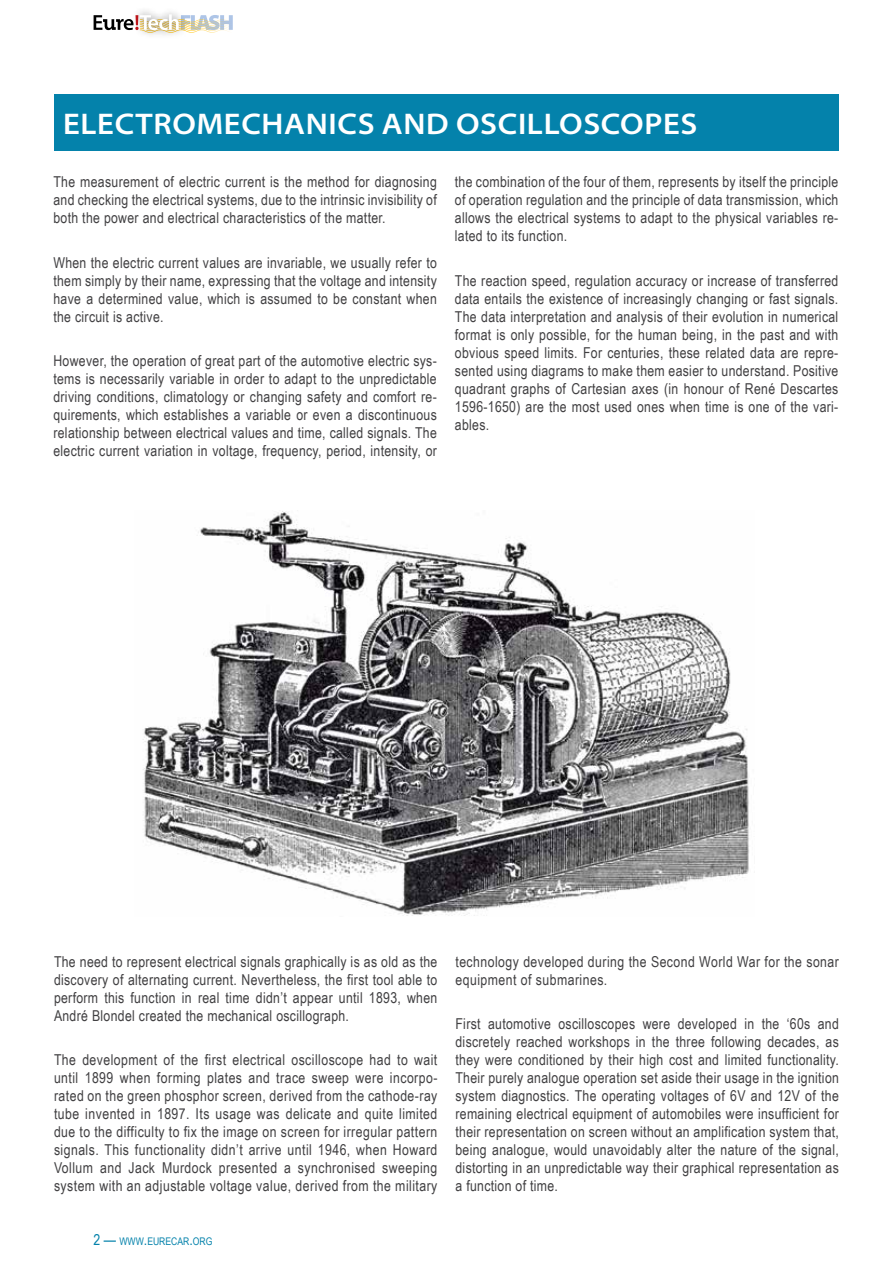
<style>
.page{position:relative;width:893px;height:1263px;background:#fff}
.page>*{position:absolute;margin:0;border:0;box-sizing:border-box;transform-origin:0 0}
.t1{font:600 semi-expanded 30px "Myriad Pro";letter-spacing:.02em;color:#fff}
.t2{font:15px/18px "Arial Narrow";letter-spacing:.02em;color:#414042;text-align:justify}
.t3{font:10.5px "Arial Narrow";color:#0482ab}
.s1{font-size:15px}
</style>
<div class="page">
<svg style="left:94px;top:14px;width:139px;height:19px"></svg>
<div style="left:54px;top:94px;width:785px;height:57px;background:#0482ab"></div>
<img style="left:143px;top:511px;width:606px;height:405px">
<h1 class="t1" style="left:63px;top:107px;width:636px">ELECTROMECHANICS AND OSCILLOSCOPES</h1>
<p class="t2" style="left:53px;top:173px;width:385px">The measurement of electric current is the method for diagnosing and checking the electrical systems, due to the intrinsic invisibility of both the power and electrical characteristics of the matter.</p>
<p class="t2" style="left:53px;top:253px;width:385px">When the electric current values are invariable, we usually refer to them simply by their name, expressing that the voltage and intensity have a determined value, which is assumed to be constant when the circuit is active.</p>
<p class="t2" style="left:53px;top:352px;width:385px">However, the operation of great part of the automotive electric sys&shy;tems is necessarily variable in order to adapt to the unpredictable driving conditions, climatology or changing safety and comfort re&shy;quirements, which establishes a variable or even a discontinuous relationship between electrical values and time, called signals. The electric current variation in voltage, frequency, period, intensity, or</p>
<p class="t2" style="left:455px;top:173px;width:385px">the combination of the four of them, represents by itself the principle of operation regulation and the principle of data transmission, which allows the electrical systems to adapt to the physical variables re&shy;lated to its function.</p>
<p class="t2" style="left:455px;top:271px;width:385px">The reaction speed, regulation accuracy or increase of transferred data entails the existence of increasingly changing or fast signals.<br>The data interpretation and analysis of their evolution in numerical format is only possible, for the human being, in the past and with obvious speed limits. For centuries, these related data are repre&shy;sented using diagrams to make them easier to understand. Positive quadrant graphs of Cartesian axes (in honour of René Descartes 1596-1650) are the most used ones when time is one of the vari&shy;ables.</p>
<p class="t2" style="left:54px;top:952px;width:385px">The need to represent electrical signals graphically is as old as the discovery of alternating current. Nevertheless, the first tool able to perform this function in real time didn’t appear until 1893, when André Blondel created the mechanical oscillograph.</p>
<p class="t2" style="left:54px;top:1050px;width:385px">The development of the first electrical oscilloscope had to wait until 1899 when forming plates and trace sweep were incorpo&shy;rated on the green phosphor screen, derived from the cathode-ray tube invented in 1897. Its usage was delicate and quite limited due to the difficulty to fix the image on screen for irregular pattern signals. This functionality didn’t arrive until 1946, when Howard Vollum and Jack Murdock presented a synchronised sweeping system with an adjustable voltage value, derived from the military</p>
<p class="t3" style="left:94px;top:1233px;width:120px"><span class="s1">2 —</span> WWW<span class="s1">.</span>EURECAR<span class="s1">.</span>ORG</p>
<p class="t2" style="left:455px;top:952px;width:385px">technology developed during the Second World War for the sonar equipment of submarines.</p>
<p class="t2" style="left:455px;top:1014px;width:385px">First automotive oscilloscopes were developed in the ‘60s and discretely reached workshops in the three following decades, as they were conditioned by their high cost and limited functionality.<br>Their purely analogue operation set aside their usage in the ignition system diagnostics. The operating voltages of 6V and 12V of the remaining electrical equipment of automobiles were insufficient for their representation on screen without an amplification system that, being analogue, would unavoidably alter the nature of the signal, distorting in an unpredictable way their graphical representation as a function of time.</p>
</div>
